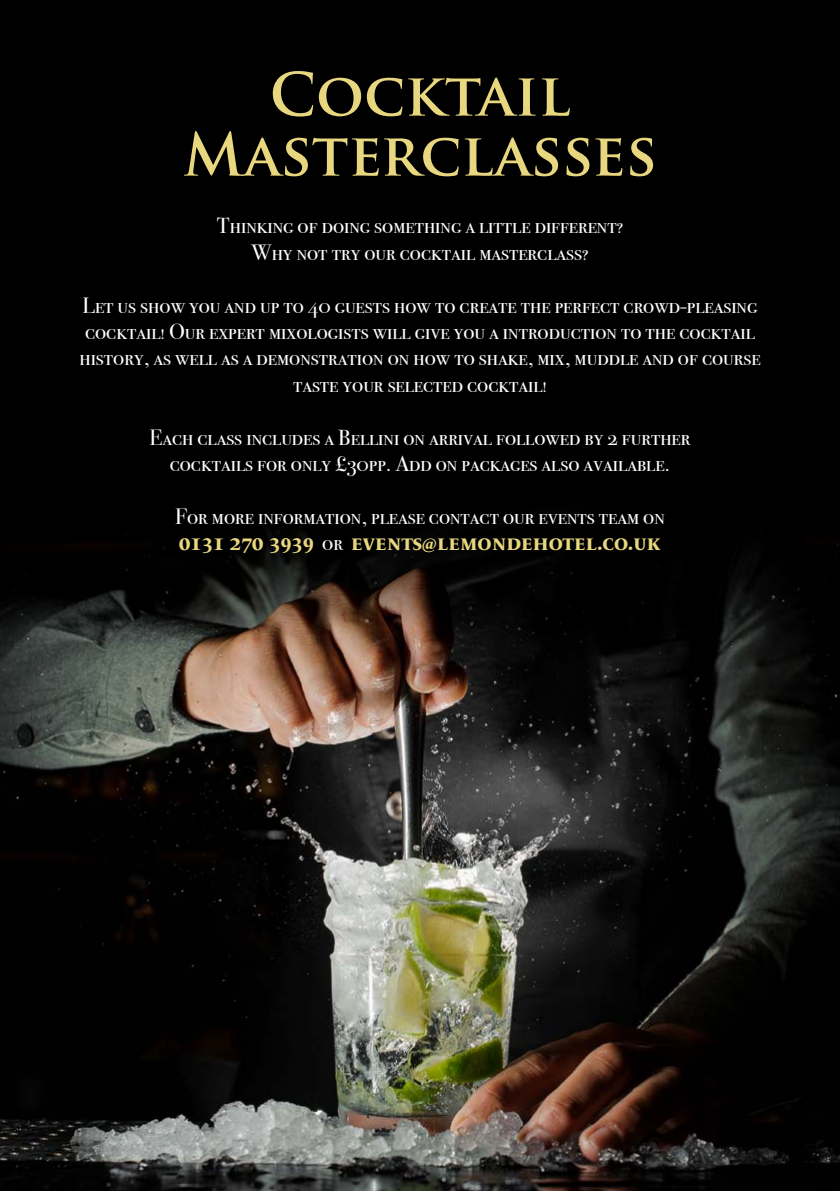
<style>
.page{position:relative;width:840px;height:1191px;background:#fff}
.page>*{position:absolute;margin:0;border:0;box-sizing:border-box;transform-origin:0 0}
.t1{font:700 58px/60px "Trajan Pro";color:#e8d77e;text-align:center}
.t2{font:22px/26.4px "Bodoni Svty Two SCITCTT";color:#fff;text-align:center}
.t3{font:22px "Le Monde Livre Bold SC";color:#e8d77e}
.s1{font-family:"Bodoni Svty Two SCITCTT";color:#fff}
</style>
<div class="page">
<div style="left:0;top:0;width:839px;height:1191px;background:#000"></div>
<img style="left:0;top:532px;width:839px;height:659px">
<h1 class="t1" style="left:183px;top:65px;width:475px">Cocktail<br>Masterclasses</h1>
<p class="t2" style="left:217px;top:213px;width:407px">Thinking of doing something a little different?<br>Why not try our cocktail masterclass?</p>
<p class="t2" style="left:79px;top:292px;width:682px">Let us show you and up to 40 guests how to create the perfect crowd-pleasing cocktail! Our expert mixologists will give you a introduction to the cocktail history, as well as a demonstration on how to shake, mix, muddle and of course taste your selected cocktail!</p>
<p class="t2" style="left:149px;top:424px;width:542px">Each class includes a Bellini on arrival followed by 2 further cocktails for only £30pp. Add on packages also available.</p>
<p class="t2" style="left:175px;top:503px;width:491px">For more information, please contact our events team on</p>
<p class="t3" style="left:179px;top:530px;width:482px">0131 270 3939 <span class="s1">or</span> events@lemondehotel.co.uk</p>
</div>
